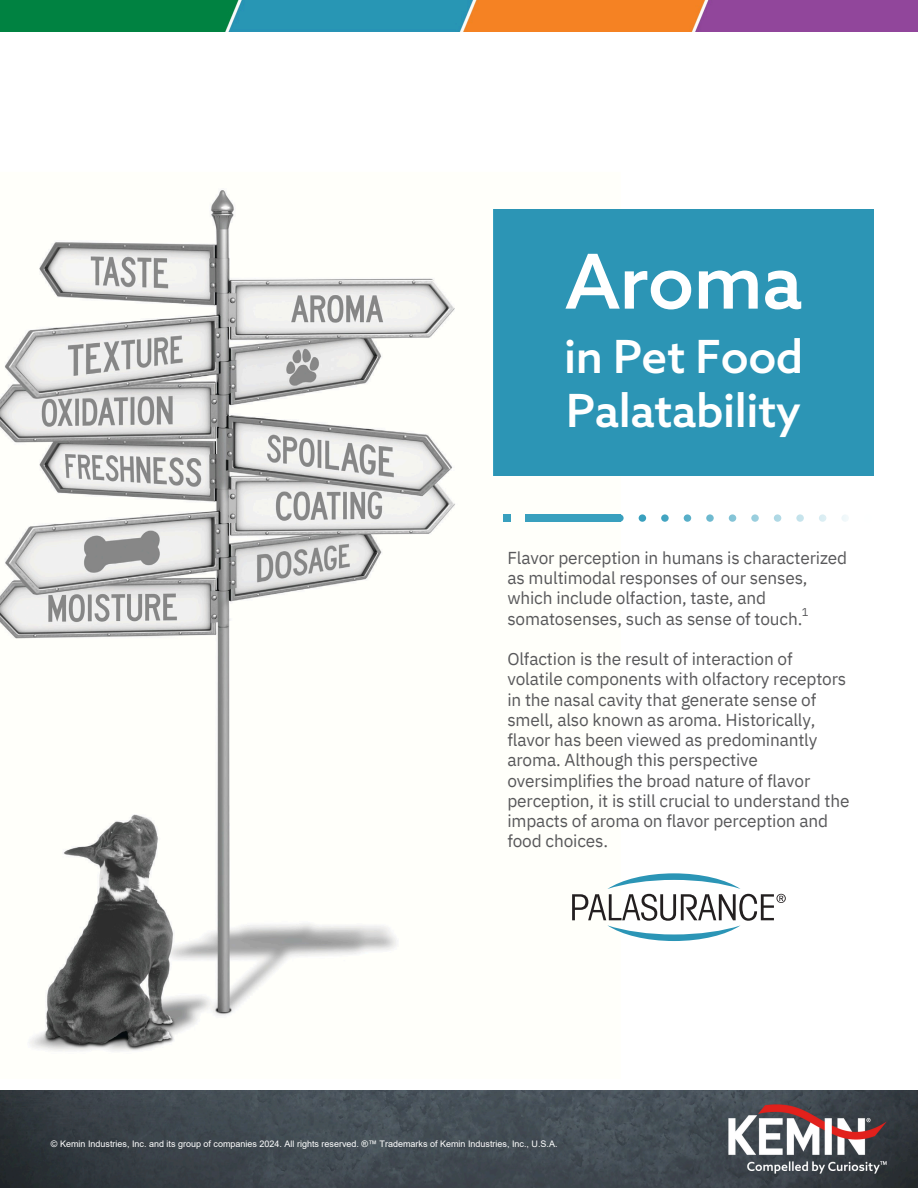
<style>
.page{position:relative;width:918px;height:1188px;background:#fff}
.page>*{position:absolute;margin:0;border:0;box-sizing:border-box;transform-origin:0 0}
.t1{font:500 75.75px "Azo Sans";letter-spacing:-.01em;color:#fff}
.t2{font:500 45.75px/54px "Azo Sans";letter-spacing:-.01em;color:#fff}
.t3{font:17.25px/20.2px "IBM Plex Sans";letter-spacing:-.01em;color:#58585a}
.t4{font:11.25px "IBM Plex Sans";color:#58585a}
.t5{font:9px "Arial";color:#fff}
</style>
<div class="page">
<img style="left:0;top:190px;width:620px;height:861px">
<svg style="left:621px;top:514px;width:227px;height:8px"></svg>
<div style="left:526px;top:514px;width:95px;height:8px;background:#39a0be"></div>
<div style="left:503px;top:514px;width:8px;height:8px;background:#39a0be"></div>
<img style="left:0;top:0;width:918px;height:32px">
<img style="left:0;top:1090px;width:918px;height:98px">
<svg style="left:572px;top:873px;width:214px;height:68px"></svg>
<div style="left:494px;top:210px;width:380px;height:266px;background:#2c95b5"></div>
<img style="left:729px;top:1105px;width:157px;height:69px">
<p class="t1" style="left:565px;top:243px;width:239px">Aroma</p>
<p class="t2" style="left:564px;top:333px;width:241px">in Pet Food<br>Palatability</p>
<p class="t3" style="left:507px;top:547px;width:341px">Flavor perception in humans is characterized as multimodal responses of our senses, which include olfaction, taste, and somatosenses, such as sense of touch.</p>
<p class="t3" style="left:507px;top:648px;width:344px">Olfaction is the result of interaction of volatile components with olfactory receptors in the nasal cavity that generate sense of smell, also known as aroma. Historically, flavor has been viewed as predominantly aroma. Although this perspective oversimplifies the broad nature of flavor perception, it is still crucial to understand the</p>
<p class="t3" style="left:507px;top:810px;width:322px">impacts of aroma on flavor perception and food choices.</p>
<p class="t4" style="left:802px;top:605px;width:8px">1</p>
<p class="t5" style="left:51px;top:1139px;width:508px">© Kemin Industries, Inc. and its group of companies 2024. All rights reserved. ®™ Trademarks of Kemin Industries, Inc., U.S.A.</p>
</div>
